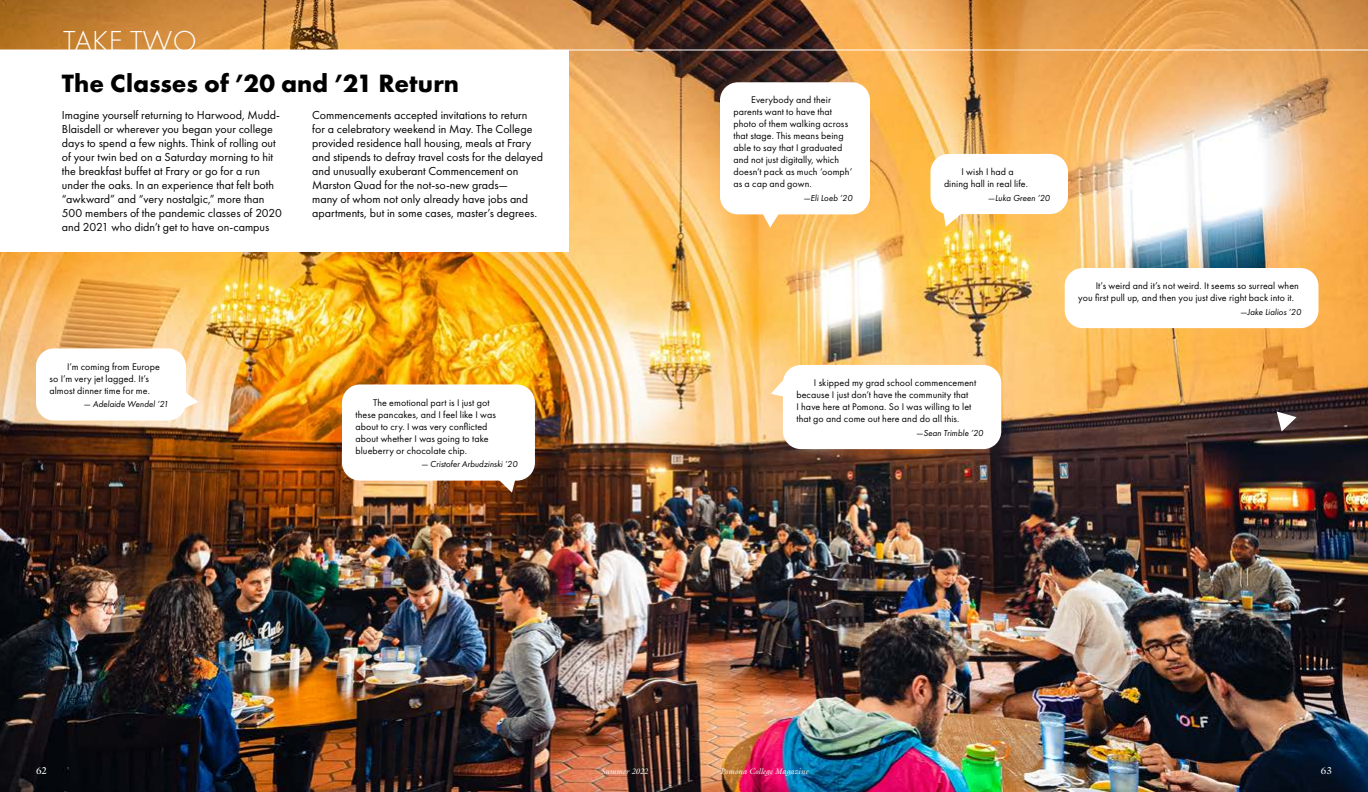
<style>
.page{position:relative;width:1368px;height:792px;background:#fff}
.page>*{position:absolute;margin:0;border:0;box-sizing:border-box;transform-origin:0 0}
.t1{font:300 30px "Futura PT";letter-spacing:.01em;color:#fff}
.t2{font:700 26px "Futura PT";color:#000}
.t3{font:12px/14px "Futura PT";color:#000}
.t4{font:10px/12px "Futura PT";letter-spacing:.01em;color:#000}
.t5{font:10px "Galliard Pro";color:#fff}
.t6{font:italic 9px "Futura PT";color:#000}
.t7{font:italic 8px "Galliard Pro";color:#fff}
</style>
<div class="page">
<img style="left:0;top:0;width:1368px;height:792px">
<hr style="left:0;top:50px;width:684px;height:1px;background:#fff">
<hr style="left:684px;top:50px;width:684px;height:1px;background:#fff">
<div style="left:0;top:50px;width:569px;height:202px;background:#fff"></div>
<div style="left:36px;top:348px;width:150px;height:73px;background:#fff;border-radius:18px"></div>
<div style="left:720px;top:82px;width:150px;height:132px;background:#fff;border-radius:18px"></div>
<div style="left:930px;top:154px;width:138px;height:60px;background:#fff;border-radius:18px"></div>
<svg style="left:942px;top:213px;width:20px;height:14px"></svg>
<div style="left:342px;top:384px;width:193px;height:97px;background:#fff;border-radius:18px"></div>
<svg style="left:497px;top:480px;width:20px;height:13px"></svg>
<svg style="left:761px;top:214px;width:20px;height:14px"></svg>
<div style="left:783px;top:365px;width:218px;height:84px;background:#fff;border-radius:18px"></div>
<svg style="left:771px;top:378px;width:13px;height:20px"></svg>
<div style="left:1065px;top:268px;width:253px;height:60px;background:#fff;border-radius:18px"></div>
<svg style="left:1277px;top:411px;width:20px;height:21px"></svg>
<svg style="left:184px;top:390px;width:14px;height:20px"></svg>
<h1 class="t1" style="left:63px;top:24px;width:135px">TAKE TWO</h1>
<h2 class="t2" style="left:62px;top:66px;width:399px">The Classes of ’20 and ’21 Return</h2>
<p class="t3" style="left:62px;top:108px;width:222px">Imagine yourself returning to Harwood, Mudd-Blaisdell or wherever you began your college days to spend a few nights. Think of rolling out of your twin bed on a Saturday morning to hit the breakfast buffet at Frary or go for a run under the oaks. In an experience that felt both “awkward” and “very nostalgic,” more than 500 members of the pandemic classes of 2020 and 2021 who didn’t get to have on-campus</p>
<p class="t3" style="left:312px;top:108px;width:232px">Commencements accepted invitations to return for a celebratory weekend in May. The College provided residence hall housing, meals at Frary and stipends to defray travel costs for the delayed and unusually exuberant Commencement on Marston Quad for the not-so-new grads—<br>many of whom not only already have jobs and apartments, but in some cases, master’s degrees.</p>
<p class="t4" style="left:50px;top:360px;width:112px;text-indent:18px">I’m coming from Europe so I’m very jet lagged. It’s almost dinner time for me.</p>
<p class="t6" style="left:83px;top:399px;width:87px">— Adelaide Wendel ’21</p>
<p class="t4" style="left:356px;top:396px;width:142px;text-indent:18px">The emotional part is I just got these pancakes, and I feel like I was about to cry. I was very conflicted about whether I was going to take blueberry or chocolate chip.</p>
<p class="t6" style="left:421px;top:459px;width:98px">— Cristofer Arbudzinski ’20</p>
<p class="t4" style="left:734px;top:94px;width:120px;text-indent:18px">Everybody and their parents want to have that photo of them walking across that stage. This means being able to say that I graduated and not just digitally, which doesn’t pack as much ‘oomph’ as a cap and gown.</p>
<p class="t6" style="left:803px;top:193px;width:51px">—Eli Loeb ’20</p>
<p class="t4" style="left:944px;top:166px;width:86px;text-align:center">I wish I had a<br>dining hall in real life.</p>
<p class="t6" style="left:988px;top:192px;width:64px">—Luka Green ’20</p>
<p class="t4" style="left:796px;top:377px;width:181px;text-indent:18px">I skipped my grad school commencement because I just don’t have the community that<br>I have here at Pomona. So I was willing to let that go and come out here and do all this.</p>
<p class="t6" style="left:916px;top:427px;width:69px">—Sean Trimble ’20</p>
<p class="t4" style="left:1078px;top:280px;width:222px;text-indent:18px">It’s weird and it’s not weird. It seems so surreal when you first pull up, and then you just dive right back into it.</p>
<p class="t6" style="left:1240px;top:306px;width:62px">—Jake Lialios ’20</p>
<p class="t5" style="left:36px;top:764px;width:13px">62</p>
<p class="t7" style="left:601px;top:766px;width:48px">Summer 2022</p>
<p class="t7" style="left:720px;top:766px;width:90px">Pomona College Magazine</p>
<p class="t5" style="left:1321px;top:764px;width:13px">63</p>
</div>
